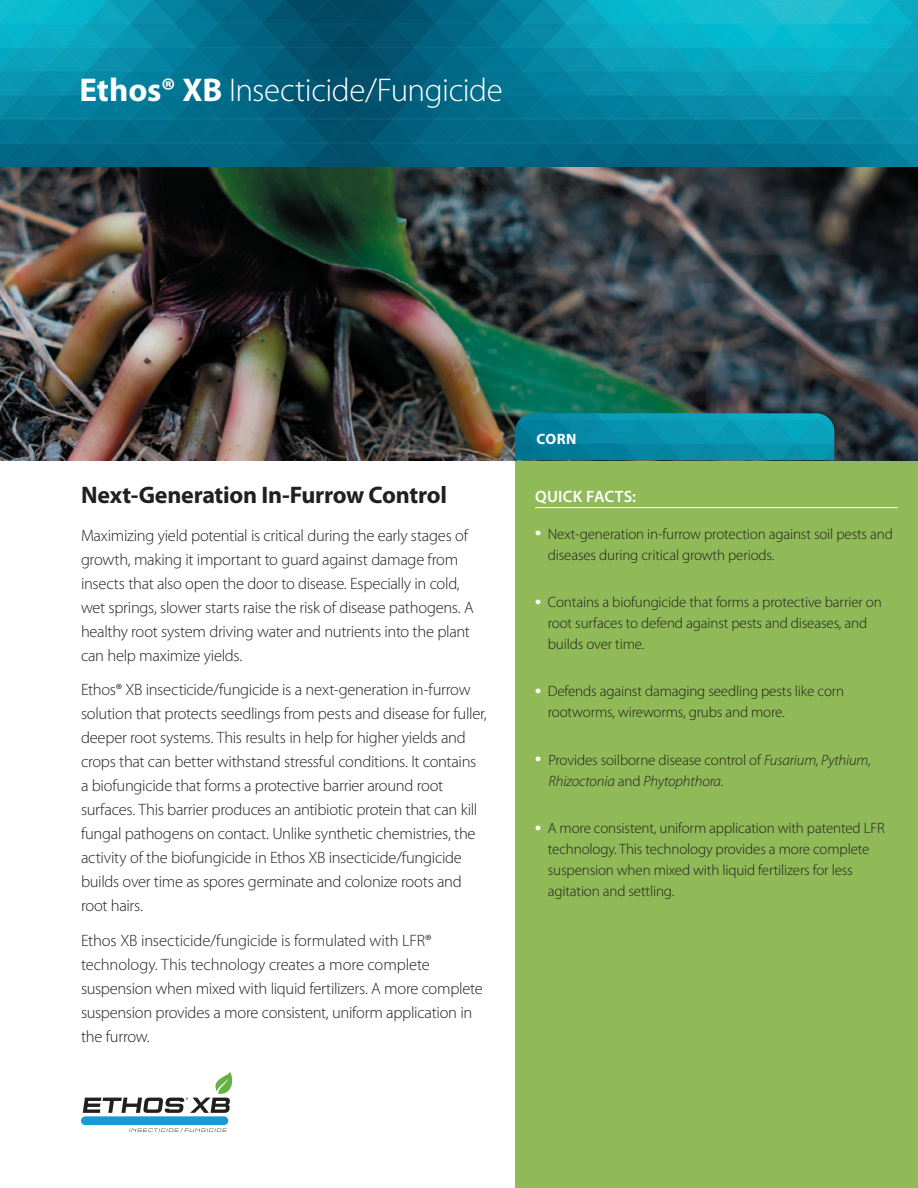
<style>
.page{position:relative;width:918px;height:1188px;background:#fff}
.page>*{position:absolute;margin:0;border:0;box-sizing:border-box;transform-origin:0 0}
.t1{font:300 33px "Myriad Pro";letter-spacing:-.015em;color:#fff}
.Headline{font:700 24px "Myriad Pro";letter-spacing:-.01em;color:#231f20}
.body_text{font:300 16.5px/24px "Myriad Pro";letter-spacing:-.015em;color:#231f20}
.body_text-2{font:600 16.5px "Myriad Pro";letter-spacing:.02em;color:#fff}
.body_text-3{font:300 15px/21px "Myriad Pro";letter-spacing:-.01em;color:#231f20}
.body_text-4{font:italic 300 15px/21px "Myriad Pro";letter-spacing:-.01em;color:#231f20}
.subheadder{font:700 15px "Myriad Pro";color:#fff}
.s1{font-weight:700}
.s2{font-size:27px;color:#fff}
.s3{font-style:normal;font-size:27px;color:#fff}
.s4{font-style:normal}
</style>
<div class="page">
<div style="left:515px;top:167px;width:403px;height:1021px;background:#8fba57"></div>
<img style="left:0;top:0;width:918px;height:167px">
<img style="left:0;top:167px;width:918px;height:293px">
<img style="left:515px;top:413px;width:319px;height:47px">
<hr style="left:535px;top:507px;width:363px;height:1px;background:#fff">
<div style="left:81px;top:1116px;width:147px;height:9px;background:#1999d6;border-radius:4px"></div>
<svg style="left:129px;top:1128px;width:98px;height:4px"></svg>
<svg style="left:83px;top:1072px;width:149px;height:41px"></svg>
<p class="t1" style="left:80px;top:70px;width:425px"><span class="s1">Ethos® XB</span> Insecticide/Fungicide</p>
<p class="Headline" style="left:81px;top:479px;width:368px">Next-Generation In-Furrow Control</p>
<p class="body_text" style="left:81px;top:523px;width:394px">Maximizing yield potential is critical during the early stages of growth, making it important to guard against damage from insects that also open the door to disease. Especially in cold, wet springs, slower starts raise the risk of disease pathogens. A healthy root system driving water and nutrients into the plant can help maximize yields.</p>
<p class="body_text" style="left:81px;top:677px;width:407px">Ethos® XB insecticide/fungicide is a next-generation in-furrow solution that protects seedlings from pests and disease for fuller, deeper root systems. This results in help for higher yields and crops that can better withstand stressful conditions. It contains a biofungicide that forms a protective barrier around root surfaces. This barrier produces an antibiotic protein that can kill fungal pathogens on contact. Unlike synthetic chemistries, the activity of the biofungicide in Ethos XB insecticide/fungicide builds over time as spores germinate and colonize roots and root hairs.</p>
<p class="body_text" style="left:81px;top:928px;width:403px">Ethos XB insecticide/fungicide is formulated with LFR® technology. This technology creates a more complete suspension when mixed with liquid fertilizers. A more complete suspension provides a more consistent, uniform application in the furrow.</p>
<p class="subheadder" style="left:537px;top:429px;width:41px">CORN</p>
<p class="body_text-2" style="left:535px;top:486px;width:102px">QUICK FACTS:</p>
<p class="body_text-3" style="left:548px;top:523px;width:347px;text-indent:-13px"><span class="s2">•</span> Next-generation in-furrow protection against soil pests and diseases during critical growth periods.</p>
<p class="body_text-3" style="left:548px;top:591px;width:335px;text-indent:-13px"><span class="s2">•</span> Contains a biofungicide that forms a protective barrier on root surfaces to defend against pests and diseases, and builds over time.</p>
<p class="body_text-3" style="left:548px;top:681px;width:298px;text-indent:-13px"><span class="s2">•</span> Defends against damaging seedling pests like corn rootworms, wireworms, grubs and more.</p>
<p class="body_text-4" style="left:548px;top:749px;width:324px;text-indent:-14px"><span class="s3">•</span> <span class="s4">Provides soilborne disease control of</span> Fusarium, Pythium,<br>Rhizoctonia <span class="s4">and</span> Phytophthora<span class="s4">.</span></p>
<p class="body_text-3" style="left:548px;top:818px;width:338px;text-indent:-13px"><span class="s2">•</span> A more consistent, uniform application with patented LFR technology. This technology provides a more complete suspension when mixed with liquid fertilizers for less agitation and settling.</p>
</div>
